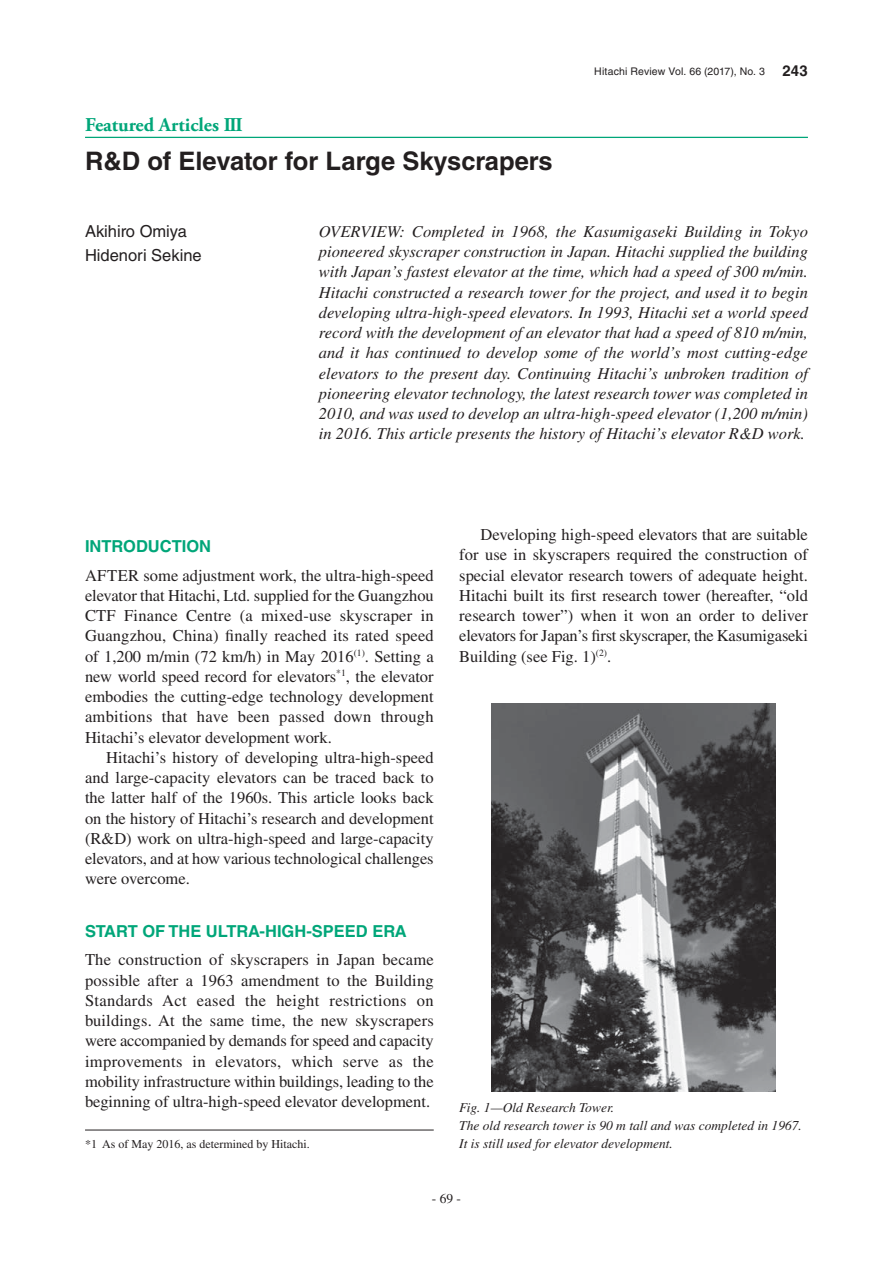
<style>
.page{position:relative;width:893px;height:1263px;background:#fff}
.page>*{position:absolute;margin:0;border:0;box-sizing:border-box;transform-origin:0 0}
.t1{font:700 25.5px "Helvetica LT Std";color:#231f20}
.t2{font:700 19.5px "Adobe Garamond Pro";color:#00a679}
.t3{font:16.5px/20.2px "Times LT Std";color:#231f20;text-align:justify}
.t4{font:italic 16.5px/20.2px "Times LT Std";color:#231f20;text-align:justify}
.t5{font:700 16.5px "Helvetica LT Std";color:#00a679}
.t6{font:16.5px/24px "Helvetica LT Std";color:#231f20}
.t7{font:italic 13.5px/18px "Times LT Std";color:#231f20}
.t8{font:13.5px "Times LT Std";color:#231f20}
.t9{font:12px "Times LT Std";color:#231f20}
.t10{font:10.5px "Helvetica LT Std";letter-spacing:.015em;color:#231f20}
.s1{font-weight:700;font-size:15px}
</style>
<div class="page">
<hr style="left:85px;top:137px;width:723px;height:1px;background:#00a679">
<hr style="left:85px;top:1130px;width:349px;height:1px;background:#231f20">
<img style="left:492px;top:704px;width:284px;height:388px">
<p class="t2" style="left:85px;top:113px;width:159px">Featured Articles III</p>
<h1 class="t1" style="left:85px;top:152px;width:469px">R&amp;D of Elevator for Large Skyscrapers</h1>
<p class="t10" style="left:594px;top:67px;width:215px">Hitachi Review Vol. 66 (2017), No. 3 <span class="s1">243</span></p>
<p class="t6" style="left:85px;top:221px;width:118px">Akihiro Omiya<br>Hidenori Sekine</p>
<p class="t4" style="left:319px;top:223px;width:491px">OVERVIEW: Completed in 1968, the Kasumigaseki Building in Tokyo pioneered skyscraper construction in Japan. Hitachi supplied the building with Japan’s fastest elevator at the time, which had a speed of 300 m/min.<br>Hitachi constructed a research tower for the project, and used it to begin developing ultra-high-speed elevators. In 1993, Hitachi set a world speed record with the development of an elevator that had a speed of 810 m/min, and it has continued to develop some of the world’s most cutting-edge elevators to the present day. Continuing Hitachi’s unbroken tradition of pioneering elevator technology, the latest research tower was completed in 2010, and was used to develop an ultra-high-speed elevator (1,200 m/min) in 2016. This article presents the history of Hitachi’s elevator R&amp;D work.</p>
<p class="t5" style="left:85px;top:540px;width:128px">INTRODUCTION</p>
<p class="t3" style="left:85px;top:567px;width:350px">AFTER some adjustment work, the ultra-high-speed elevator that Hitachi, Ltd. supplied for the Guangzhou CTF Finance Centre (a mixed-use skyscraper in Guangzhou, China) finally reached its rated speed of 1,200 m/min (72 km/h) in May 2016<sup>(1)</sup>. Setting a new world speed record for elevators<sup>*1</sup>, the elevator embodies the cutting-edge technology development ambitions that have been passed down through Hitachi’s elevator development work.</p>
<p class="t3" style="left:85px;top:749px;width:350px;text-indent:21px">Hitachi’s history of developing ultra-high-speed and large-capacity elevators can be traced back to the latter half of the 1960s. This article looks back on the history of Hitachi’s research and development (R&amp;D) work on ultra-high-speed and large-capacity elevators, and at how various technological challenges were overcome.</p>
<p class="t5" style="left:85px;top:925px;width:323px">START OF THE ULTRA-HIGH-SPEED ERA</p>
<p class="t3" style="left:85px;top:951px;width:350px">The construction of skyscrapers in Japan became possible after a 1963 amendment to the Building Standards Act eased the height restrictions on buildings. At the same time, the new skyscrapers were accompanied by demands for speed and capacity improvements in elevators, which serve as the mobility infrastructure within buildings, leading to the beginning of ultra-high-speed elevator development.</p>
<p class="t9" style="left:85px;top:1139px;width:226px">*1 As of May 2016, as determined by Hitachi.</p>
<p class="t3" style="left:459px;top:526px;width:350px;text-indent:21px">Developing high-speed elevators that are suitable for use in skyscrapers required the construction of special elevator research towers of adequate height.<br>Hitachi built its first research tower (hereafter, “old research tower”) when it won an order to deliver elevators for Japan’s first skyscraper, the Kasumigaseki Building (see Fig. 1)<sup>(2)</sup>.</p>
<p class="t7" style="left:459px;top:1100px;width:344px">Fig. 1—Old Research Tower.<br>The old research tower is 90 m tall and was completed in 1967.<br>It is still used for elevator development.</p>
<p class="t8" style="left:432px;top:1193px;width:31px">- 69 -</p>
</div>
